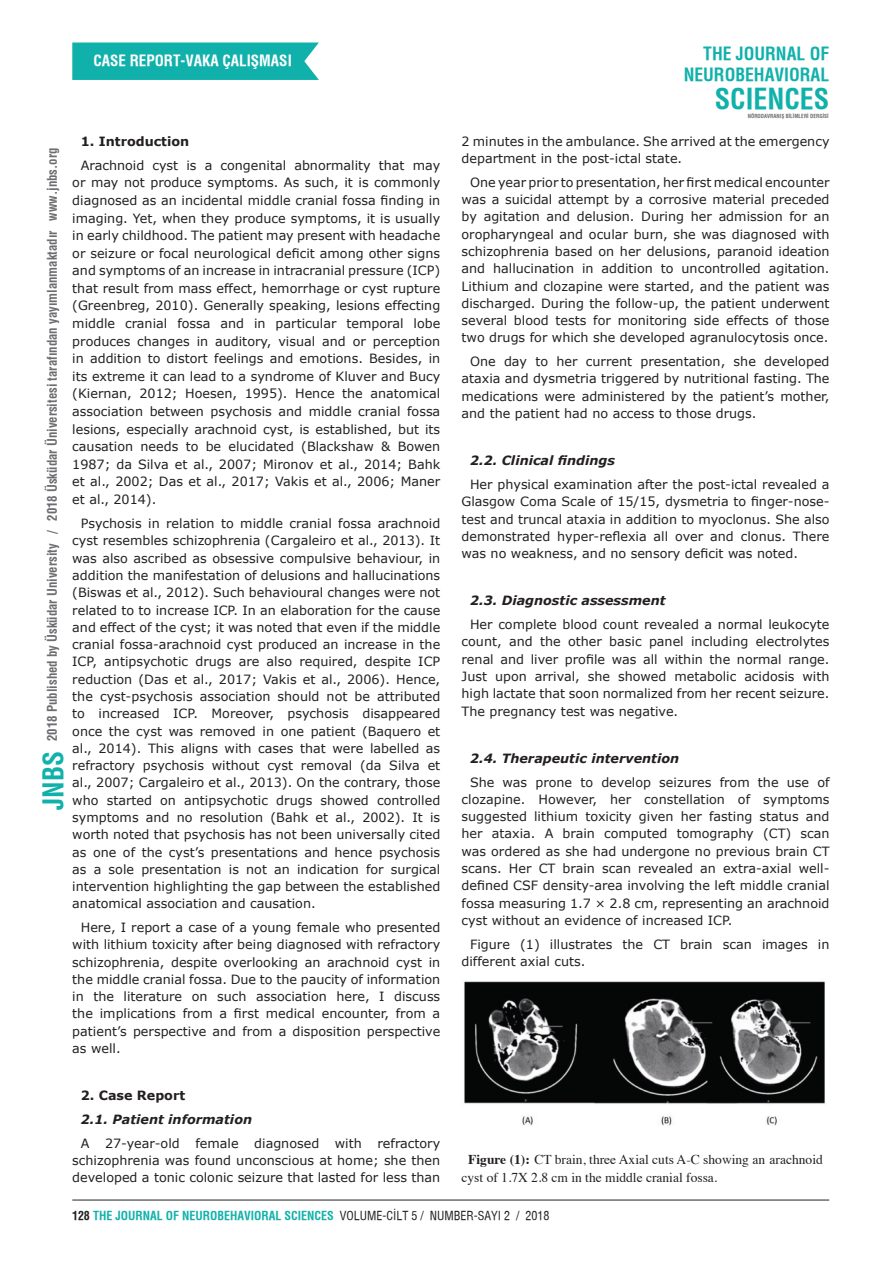
<style>
.page{position:relative;width:893px;height:1263px;background:#fff}
.page>*{position:absolute;margin:0;border:0;box-sizing:border-box;transform-origin:0 0}
.t1{font:700 condensed 27.9px "Helvetica";color:#11b1ab}
.t2{font:700 condensed 17.55px/21.1px "Helvetica";color:#11b1ab;text-align:right}
.t3{font:700 condensed 15px "Helvetica";color:#fff}
.t4{font:13.5px/18.1px "Times";color:#231f20}
.t5{font:12.75px/17.2px "Verdana";color:#231f20;text-align:justify}
.t6{font:700 condensed 12.75px "Helvetica";color:#6c6d70}
.t7{font:italic 700 12.75px "Verdana";color:#231f20}
.t8{font:700 12.75px "Verdana";color:#231f20}
.t9{font:700 condensed 12px "Helvetica";color:#11b1ab}
.t10{font:700 condensed 5.4px "Helvetica";color:#6c6d70}
.s1{font-size:27px;color:#11b1ab}
.s2{font-weight:700}
.s3{color:#231f20}
.s4{font-family:"Helvetica Condensed";font-weight:400;font-stretch:normal;color:#231f20}
</style>
<div class="page">
<hr style="left:72px;top:1199px;width:757px;height:2px;background:#6c6d70">
<div style="left:72px;top:43px;width:247px;height:37px;background:#11b1ab"></div>
<img style="left:464px;top:981px;width:361px;height:144px">
<p class="t3" style="left:94px;top:52px;width:200px">CASE REPORT-VAKA ÇALIŞMASI</p>
<p class="t6" style="left:44px;top:810px;width:664px;rotate:-90deg"><span class="s1">JNBS</span> 2018 Published by Üsküdar University / 2018 Üsküdar Üniversitesi tarafından yayımlanmaktadır www.jnbs.org</p>
<p class="t8" style="left:81px;top:132px;width:110px">1. Introduction</p>
<p class="t5" style="left:72px;top:156px;width:369px;text-indent:9px">Arachnoid cyst is a congenital abnormality that may or may not produce symptoms. As such, it is commonly diagnosed as an incidental middle cranial fossa finding in imaging. Yet, when they produce symptoms, it is usually in early childhood. The patient may present with headache or seizure or focal neurological deficit among other signs and symptoms of an increase in intracranial pressure (ICP) that result from mass effect, hemorrhage or cyst rupture (Greenbreg, 2010). Generally speaking, lesions effecting middle cranial fossa and in particular temporal lobe produces changes in auditory, visual and or perception in addition to distort feelings and emotions. Besides, in its extreme it can lead to a syndrome of Kluver and Bucy (Kiernan, 2012; Hoesen, 1995). Hence the anatomical association between psychosis and middle cranial fossa lesions, especially arachnoid cyst, is established, but its causation needs to be elucidated (Blackshaw &amp; Bowen 1987; da Silva et al., 2007; Mironov et al., 2014; Bahk et al., 2002; Das et al., 2017; Vakis et al., 2006; Maner et al., 2014).</p>
<p class="t5" style="left:72px;top:514px;width:369px;text-indent:9px">Psychosis in relation to middle cranial fossa arachnoid cyst resembles schizophrenia (Cargaleiro et al., 2013). It was also ascribed as obsessive compulsive behaviour, in addition the manifestation of delusions and hallucinations (Biswas et al., 2012). Such behavioural changes were not related to to increase ICP. In an elaboration for the cause and effect of the cyst; it was noted that even if the middle cranial fossa-arachnoid cyst produced an increase in the ICP, antipsychotic drugs are also required, despite ICP reduction (Das et al., 2017; Vakis et al., 2006). Hence, the cyst-psychosis association should not be attributed to increased ICP. Moreover, psychosis disappeared once the cyst was removed in one patient (Baquero et al., 2014). This aligns with cases that were labelled as refractory psychosis without cyst removal (da Silva et al., 2007; Cargaleiro et al., 2013). On the contrary, those who started on antipsychotic drugs showed controlled symptoms and no resolution (Bahk et al., 2002). It is worth noted that psychosis has not been universally cited as one of the cyst’s presentations and hence psychosis as a sole presentation is not an indication for surgical intervention highlighting the gap between the established anatomical association and causation.</p>
<p class="t5" style="left:72px;top:918px;width:369px;text-indent:9px">Here, I report a case of a young female who presented with lithium toxicity after being diagnosed with refractory schizophrenia, despite overlooking an arachnoid cyst in the middle cranial fossa. Due to the paucity of information in the literature on such association here, I discuss the implications from a first medical encounter, from a patient’s perspective and from a disposition perspective as well.</p>
<p class="t8" style="left:81px;top:1087px;width:106px">2. Case Report</p>
<p class="t7" style="left:81px;top:1110px;width:173px">2.1. Patient information</p>
<p class="t5" style="left:72px;top:1134px;width:369px;text-indent:9px">A 27-year-old female diagnosed with refractory schizophrenia was found unconscious at home; she then developed a tonic colonic seizure that lasted for less than</p>
<h2 class="t2" style="left:684px;top:43px;width:147px">THE JOURNAL OF<br>NEUROBEHAVIORAL</h2>
<h1 class="t1" style="left:715px;top:81px;width:116px">SCIENCES</h1>
<p class="t10" style="left:748px;top:112px;width:83px">NÖRODAVRANIŞ BİLİMLERİ DERGİSİ</p>
<p class="t5" style="left:462px;top:132px;width:370px">2 minutes in the ambulance. She arrived at the emergency department in the post-ictal state.</p>
<p class="t5" style="left:462px;top:173px;width:369px;text-indent:9px">One year prior to presentation, her first medical encounter was a suicidal attempt by a corrosive material preceded by agitation and delusion. During her admission for an oropharyngeal and ocular burn, she was diagnosed with schizophrenia based on her delusions, paranoid ideation and hallucination in addition to uncontrolled agitation.<br>Lithium and clozapine were started, and the patient was discharged. During the follow-up, the patient underwent several blood tests for monitoring side effects of those two drugs for which she developed agranulocytosis once.</p>
<p class="t5" style="left:462px;top:353px;width:369px;text-indent:9px">One day to her current presentation, she developed ataxia and dysmetria triggered by nutritional fasting. The medications were administered by the patient’s mother, and the patient had no access to those drugs.</p>
<p class="t7" style="left:470px;top:452px;width:147px">2.2. Clinical findings</p>
<p class="t5" style="left:462px;top:475px;width:369px;text-indent:9px">Her physical examination after the post-ictal revealed a Glasgow Coma Scale of 15/15, dysmetria to finger-nose&shy;test and truncal ataxia in addition to myoclonus. She also demonstrated hyper-reflexia all over and clonus. There was no weakness, and no sensory deficit was noted.</p>
<p class="t7" style="left:470px;top:592px;width:197px">2.3. Diagnostic assessment</p>
<p class="t5" style="left:462px;top:616px;width:369px;text-indent:9px">Her complete blood count revealed a normal leukocyte count, and the other basic panel including electrolytes renal and liver profile was all within the normal range.<br>Just upon arrival, she showed metabolic acidosis with high lactate that soon normalized from her recent seizure.<br>The pregnancy test was negative.</p>
<p class="t7" style="left:470px;top:749px;width:211px">2.4. Therapeutic intervention</p>
<p class="t5" style="left:462px;top:773px;width:369px;text-indent:9px">She was prone to develop seizures from the use of clozapine. However, her constellation of symptoms suggested lithium toxicity given her fasting status and her ataxia. A brain computed tomography (CT) scan was ordered as she had undergone no previous brain CT scans. Her CT brain scan revealed an extra-axial well&shy;defined CSF density-area involving the left middle cranial fossa measuring 1.7 × 2.8 cm, representing an arachnoid cyst without an evidence of increased ICP.</p>
<p class="t5" style="left:462px;top:935px;width:369px;text-indent:9px">Figure (1) illustrates the CT brain scan images in different axial cuts.</p>
<p class="t4" style="left:462px;top:1149px;width:363px;text-indent:7px"><span class="s2">Figure (1):</span> CT brain, three Axial cuts A-C showing an arachnoid cyst of 1.7X 2.8 cm in the middle cranial fossa.</p>
<p class="t9" style="left:72px;top:1208px;width:479px"><span class="s3">128</span> THE JOURNAL OF NEUROBEHAVIORAL SCIENCES <span class="s4">VOLUME-CİLT 5 / NUMBER-SAYI 2 / 2018</span></p>
</div>
